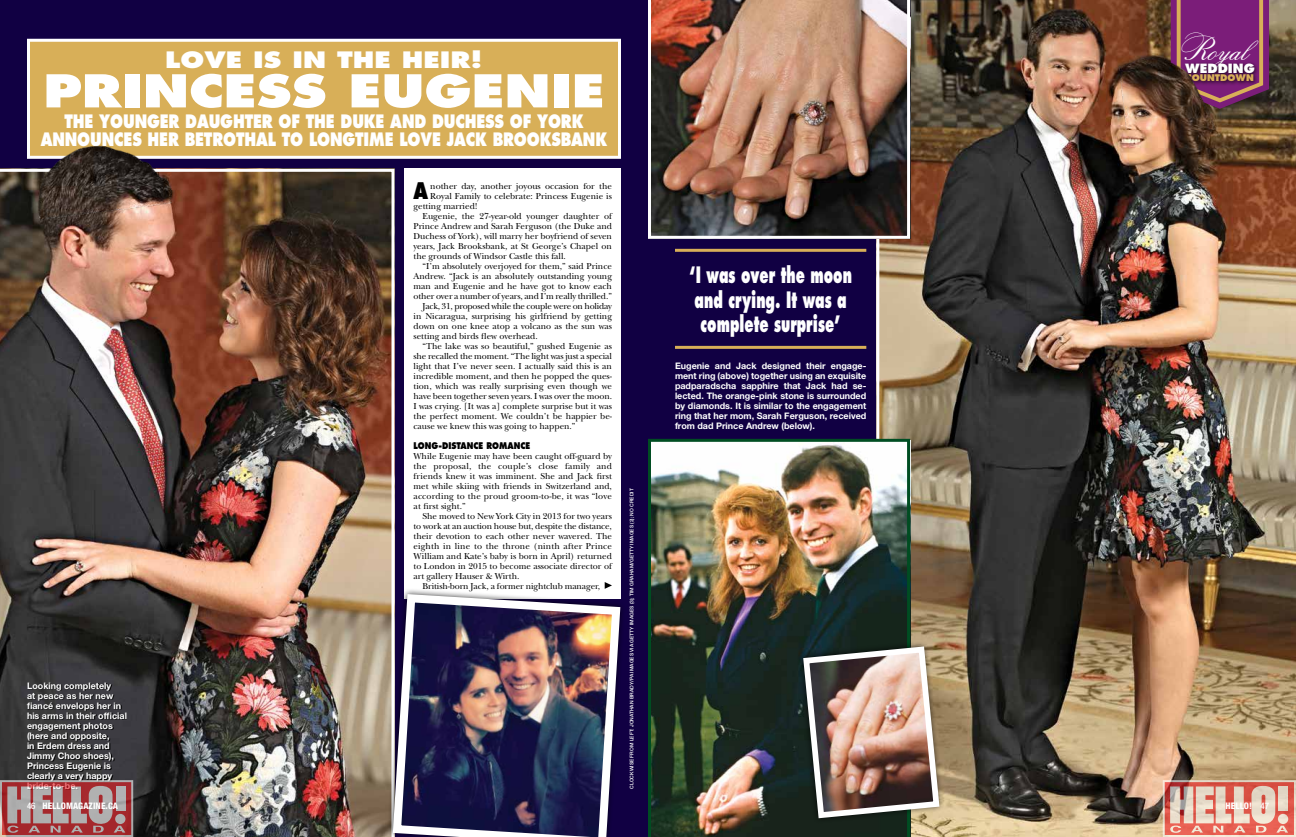
<style>
.page{position:relative;width:1296px;height:837px;background:#110043}
.page>*{position:absolute;margin:0;border:0;box-sizing:border-box;transform-origin:0 0}
.t1{font:800 44px "Futura";color:#fff;scale:1.2 1}
.t2{font:32.2px "Citadel Script Std";color:#fff}
.t3{font:800 22.3px "Futura";color:#000;scale:.8 1}
.t4{font:800 22px/24.5px "Futura";color:#fff;scale:.6 1}
.t5{font:800 22px "Futura";color:#fff;scale:1.2 1}
.t6{font:800 18px/18px "Futura";letter-spacing:-.01em;color:#fff;text-align:center;scale:.8 1}
.t7{font:800 12.4px "Futura";color:#fff}
.t8{font:9px/10px "New Baskerville";color:#000;text-align:justify}
.t9{font:700 9px/10px "Helvetica Neue LT Std";color:#fff;text-align:justify}
.t10{font:9px "New Baskerville";letter-spacing:-.025em;color:#000}
.t11{font:800 condensed 9px "Helvetica Neue LT Std";letter-spacing:.01em;color:#fff}
.t12{font:800 9px "Futura";color:#000;scale:.85 1}
.t13{font:800 8.9px "Futura";color:#d8af58}
.t14{font:500 5px "Helvetica Neue LT Std";color:#fff}
.s1{font-weight:500}
</style>
<div class="page">
<img style="left:876px;top:0;width:420px;height:837px">
<img style="left:0;top:169px;width:394px;height:668px">
<img style="left:648px;top:439px;width:262px;height:398px">
<img style="left:648px;top:0;width:262px;height:239px">
<div style="left:27px;top:39px;width:594px;height:120px;background:#d8af58;border:3px solid #fff"></div>
<div style="left:404px;top:169px;width:217px;height:430px;background:#fff"></div>
<svg style="left:27px;top:683px;width:100px;height:97px;background:#2d2d2f"></svg>
<svg style="left:386px;top:587px;width:219px;height:250px"></svg>
<img style="left:389px;top:590px;width:233px;height:247px">
<img style="left:796px;top:639px;width:150px;height:186px">
<hr style="left:675px;top:249px;width:191px;height:3px;background:#d8af58">
<hr style="left:675px;top:346px;width:191px;height:3px;background:#d8af58">
<svg style="left:1171px;top:0;width:98px;height:109px;background:#802d6f"></svg>
<div style="left:1183px;top:61px;width:76px;height:25px;background:#000;opacity:.75"></div>
<svg style="left:605px;top:582px;width:7px;height:7px"></svg>
<img style="left:26px;top:130px;width:181px;height:89px">
<img style="left:1102px;top:39px;width:146px;height:91px">
<svg style="left:0;top:780px;width:133px;height:57px;background:#a97273"></svg>
<svg style="left:1163px;top:780px;width:133px;height:57px;background:#e19f90"></svg>
<h3 class="t5" style="left:165px;top:46px;width:266px">LOVE IS IN THE HEIR!</h3>
<h1 class="t1" style="left:43px;top:63px;width:469px">PRINCESS EUGENIE</h1>
<h3 class="t6" style="left:41px;top:113px;width:710px">THE YOUNGER DAUGHTER OF THE DUKE AND DUCHESS OF YORK<br>ANNOUNCES HER BETROTHAL TO LONGTIME LOVE JACK BROOKSBANK</h3>
<p class="t9" style="left:27px;top:680px;width:102px;text-align:left">Looking completely<br>at peace as her new fiancé envelops her in his arms in their official engagement photos (here and opposite,<br>in Erdem dress and<br>Jimmy Choo shoes),<br>Princess Eugenie is clearly a very happy bride-to-be.</p>
<p class="t11" style="left:27px;top:800px;width:93px"><span class="s1">46</span> HELLOMAGAZINE.CA</p>
<h3 class="t3" style="left:414px;top:176px;width:20px">A</h3>
<p class="t8" style="left:430px;top:181px;width:183px">nother day, another joyous occasion for the</p>
<p class="t8" style="left:430px;top:191px;width:183px">Royal Family to celebrate: Princess Eugenie is</p>
<p class="t8" style="left:414px;top:201px;width:66px">getting married!</p>
<p class="t8" style="left:423px;top:211px;width:191px">Eugenie, the 27-year-old younger daughter of</p>
<p class="t8" style="left:414px;top:221px;width:200px">Prince Andrew and Sarah Ferguson (the Duke and</p>
<p class="t8" style="left:414px;top:231px;width:200px">Duchess of York), will marry her boyfriend of seven</p>
<p class="t8" style="left:414px;top:241px;width:200px">years, Jack Brooksbank, at St George’s Chapel on</p>
<p class="t8" style="left:414px;top:251px;width:154px">the grounds of Windsor Castle this fall.</p>
<p class="t8" style="left:423px;top:261px;width:191px">“I’m absolutely overjoyed for them,” said Prince</p>
<p class="t8" style="left:414px;top:271px;width:200px">Andrew. “Jack is an absolutely outstanding young</p>
<p class="t8" style="left:414px;top:281px;width:200px">man and Eugenie and he have got to know each</p>
<p class="t8" style="left:414px;top:291px;width:200px">other over a number of years, and I’m really thrilled.”</p>
<p class="t10" style="left:423px;top:301px;width:191px">Jack, 31, proposed while the couple were on holiday</p>
<p class="t8" style="left:414px;top:311px;width:200px">in Nicaragua, surprising his girlfriend by getting</p>
<p class="t8" style="left:414px;top:321px;width:200px">down on one knee atop a volcano as the sun was</p>
<p class="t8" style="left:414px;top:331px;width:126px">setting and birds flew overhead.</p>
<p class="t8" style="left:423px;top:341px;width:191px">“The lake was so beautiful,” gushed Eugenie as</p>
<p class="t8" style="left:414px;top:351px;width:200px">she recalled the moment. “The light was just a special</p>
<p class="t8" style="left:414px;top:361px;width:200px">light that I’ve never seen. I actually said this is an</p>
<p class="t8" style="left:414px;top:371px;width:200px">incredible moment, and then he popped the ques-</p>
<p class="t8" style="left:414px;top:381px;width:200px">tion, which was really surprising even though we</p>
<p class="t8" style="left:414px;top:391px;width:200px">have been together seven years. I was over the moon.</p>
<p class="t8" style="left:414px;top:401px;width:200px">I was crying. [It was a] complete surprise but it was</p>
<p class="t8" style="left:414px;top:411px;width:200px">the perfect moment. We couldn’t be happier be-</p>
<p class="t8" style="left:414px;top:421px;width:163px">cause we knew this was going to happen.”</p>
<p class="t12" style="left:414px;top:440px;width:139px">LONG-DISTANCE ROMANCE</p>
<p class="t8" style="left:414px;top:451px;width:200px">While Eugenie may have been caught off-guard by the proposal, the couple’s close family and friends knew it was imminent. She and Jack first met while skiing with friends in Switzerland and, according to the proud groom-to-be, it was “love at first sight.”</p>
<p class="t8" style="left:414px;top:511px;width:200px;text-indent:9px">She moved to New York City in 2013 for two years to work at an auction house but, despite the distance, their devotion to each other never wavered. The eighth in line to the throne (ninth after Prince William and Kate’s baby is born in April) returned to London in 2015 to become associate director of art gallery Hauser &amp; Wirth.</p>
<p class="t8" style="left:423px;top:581px;width:179px">British-born Jack, a former nightclub manager,</p>
<p class="t14" style="left:629px;top:789px;width:302px;rotate:-90deg">CLOCKWISE FROM LEFT: JONATHAN BRADY/PA IMAGES VIA GETTY IMAGES (3); TIM GRAHAM/GETTY IMAGES (2); NO CREDIT</p>
<h3 class="t4" style="left:689px;top:263px;width:273px">‘I was over the moon and crying. It was a complete surprise’</h3>
<p class="t9" style="left:675px;top:360px;width:193px">Eugenie and Jack designed their engage&shy;ment ring (above) together using an exquisite padparadscha sapphire that Jack had se&shy;lected. The orange-pink stone is surrounded by diamonds. It is similar to the engagement ring that her mom, Sarah Ferguson, received from dad Prince Andrew (below).</p>
<h2 class="t2" style="left:1182px;top:29px;width:70px">Royal</h2>
<h3 class="t7" style="left:1185px;top:61px;width:71px">WEDDING</h3>
<p class="t13" style="left:1186px;top:72px;width:70px">COUNTDOWN</p>
<p class="t11" style="left:1226px;top:800px;width:45px">HELLO! <span class="s1">47</span></p>
</div>
